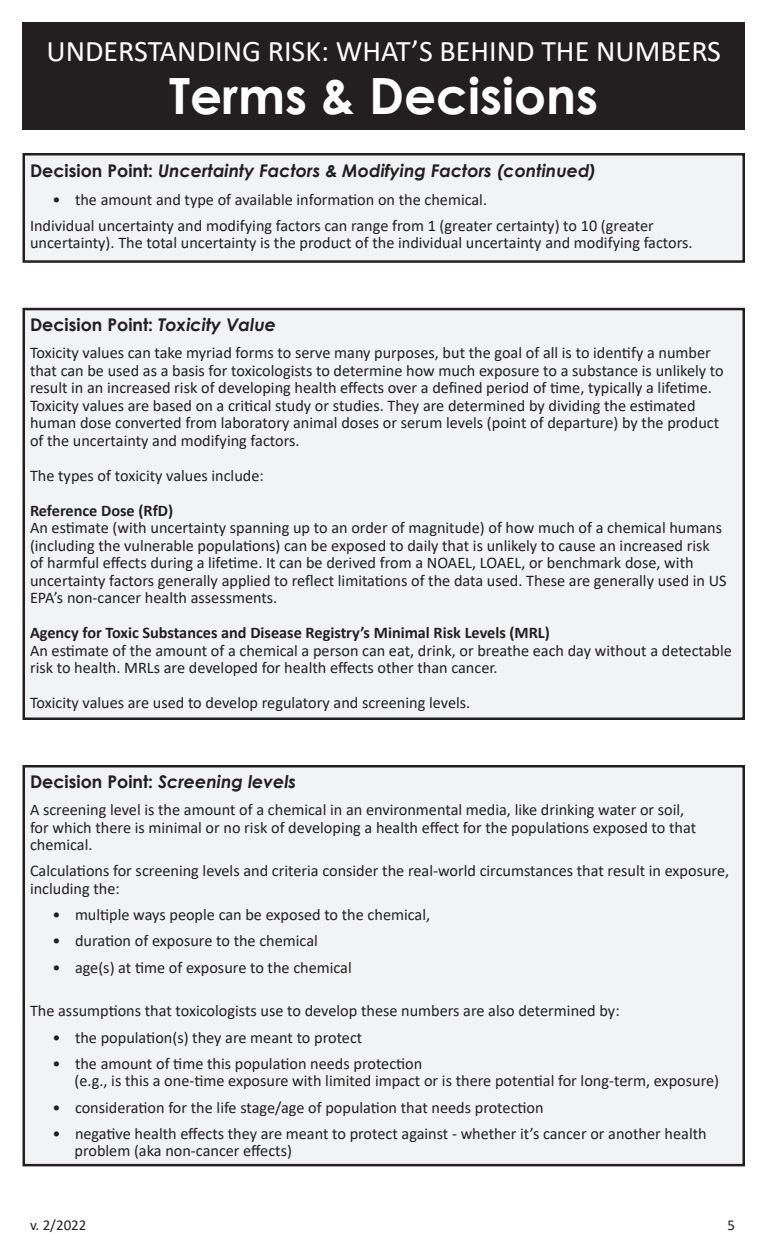
<style>
.page{position:relative;width:765px;height:1260px;background:#fff}
.page>*{position:absolute;margin:0;border:0;box-sizing:border-box;transform-origin:0 0}
.t1{font:700 50px "Century Gothic";color:#fff}
.t2{font:30px "Calibri";color:#fff}
.t3{font:italic 700 17.5px "Century Gothic";color:#231f20}
.t4{font:700 17.5px "Century Gothic";color:#231f20}
.t5{font:16.25px/17.5px "Calibri";color:#231f20}
.t6{font:15px "Calibri";color:#231f20}
.s1{font-style:normal}
.s2{font-style:italic}
.s3{font-weight:700}
</style>
<div class="page">
<div style="left:24px;top:309px;width:720px;height:410px;background:#f2f3f4"></div>
<div style="left:22px;top:308px;width:723px;height:412px;border:2px solid #231f20"></div>
<div style="left:22px;top:22px;width:723px;height:108px;background:#231f20"></div>
<div style="left:24px;top:766px;width:720px;height:399px;background:#f2f3f4"></div>
<div style="left:22px;top:765px;width:723px;height:401px;border:2px solid #231f20"></div>
<div style="left:24px;top:154px;width:720px;height:108px;background:#f2f3f4"></div>
<div style="left:22px;top:153px;width:723px;height:110px;border:2px solid #231f20"></div>
<p class="t2" style="left:46px;top:30px;width:676px">UNDERSTANDING RISK: WHAT’S BEHIND THE NUMBERS</p>
<p class="t1" style="left:169px;top:58px;width:430px">Terms &amp; Decisions</p>
<p class="t3" style="left:30px;top:157px;width:568px"><span class="s1">Decision Point:</span> Uncertainty Factors &amp; Modifying Factors (continued)</p>
<p class="t5" style="left:52px;top:190px;width:436px">• the amount and type of available information on the chemical.</p>
<p class="t5" style="left:30px;top:216px;width:664px">Individual uncertainty and modifying factors can range from 1 (greater certainty) to 10 (greater uncertainty). The total uncertainty is the product of the individual uncertainty and modifying factors.</p>
<p class="t4" style="left:30px;top:311px;width:248px">Decision Point: <span class="s2">Toxicity Value</span></p>
<p class="t5" style="left:30px;top:343px;width:695px">Toxicity values can take myriad forms to serve many purposes, but the goal of all is to identify a number that can be used as a basis for toxicologists to determine how much exposure to a substance is unlikely to result in an increased risk of developing health effects over a defined period of time, typically a lifetime.<br>Toxicity values are based on a critical study or studies. They are determined by dividing the estimated human dose converted from laboratory animal doses or serum levels (point of departure) by the product of the uncertainty and modifying factors.</p>
<p class="t5" style="left:30px;top:466px;width:235px">The types of toxicity values include:</p>
<p class="t5" style="left:30px;top:501px;width:698px"><span class="s3">Reference Dose (RfD)<br></span>An estimate (with uncertainty spanning up to an order of magnitude) of how much of a chemical humans (including the vulnerable populations) can be exposed to daily that is unlikely to cause an increased risk of harmful effects during a lifetime. It can be derived from a NOAEL, LOAEL, or benchmark dose, with uncertainty factors generally applied to reflect limitations of the data used. These are generally used in US EPA’s non-cancer health assessments.</p>
<p class="t5" style="left:30px;top:623px;width:703px"><span class="s3">Agency for Toxic Substances and Disease Registry’s Minimal Risk Levels (MRL)<br></span>An estimate of the amount of a chemical a person can eat, drink, or breathe each day without a detectable risk to health. MRLs are developed for health effects other than cancer.</p>
<p class="t5" style="left:30px;top:693px;width:442px">Toxicity values are used to develop regulatory and screening levels.</p>
<p class="t3" style="left:30px;top:768px;width:268px"><span class="s1">Decision Point:</span> Screening levels</p>
<p class="t5" style="left:30px;top:801px;width:668px">A screening level is the amount of a chemical in an environmental media, like drinking water or soil, for which there is minimal or no risk of developing a health effect for the populations exposed to that chemical.</p>
<p class="t5" style="left:30px;top:862px;width:701px">Calculations for screening levels and criteria consider the real-world circumstances that result in exposure, including the:</p>
<p class="t5" style="left:52px;top:906px;width:379px">• multiple ways people can be exposed to the chemical,</p>
<p class="t5" style="left:52px;top:932px;width:267px">• duration of exposure to the chemical</p>
<p class="t5" style="left:52px;top:958px;width:301px">• age(s) at time of exposure to the chemical</p>
<p class="t5" style="left:30px;top:1002px;width:591px">The assumptions that toxicologists use to develop these numbers are also determined by:</p>
<p class="t5" style="left:52px;top:1028px;width:311px">• the population(s) they are meant to protect</p>
<p class="t5" style="left:75px;top:1054px;width:646px;text-indent:-22px">• the amount of time this population needs protection<br>(e.g., is this a one-time exposure with limited impact or is there potential for long-term, exposure)</p>
<p class="t5" style="left:52px;top:1098px;width:493px">• consideration for the life stage/age of population that needs protection</p>
<p class="t5" style="left:75px;top:1124px;width:634px;text-indent:-22px">• negative health effects they are meant to protect against - whether it’s cancer or another health problem (aka non-cancer effects)</p>
<p class="t6" style="left:30px;top:1215px;width:58px">v. 2/2022</p>
<p class="t6" style="left:727px;top:1215px;width:9px">5</p>
</div>
